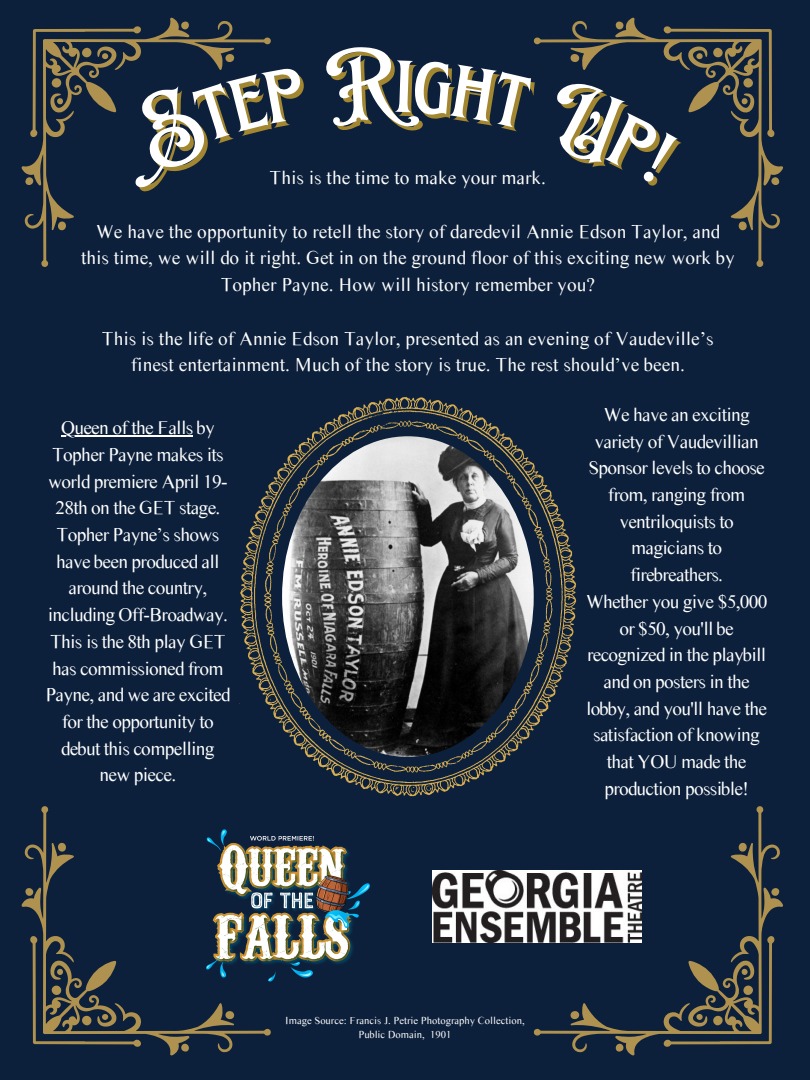
<style>
.page{position:relative;width:810px;height:1080px;background:#0d203b}
.page>*{position:absolute;margin:0;border:0;box-sizing:border-box;transform-origin:0 0}
.t1{font:19.38px/26.8px "Times Sans Serif";letter-spacing:-.035em;color:#fff;text-align:center}
.t2{font:19.38px/26.8px "Times Sans Serif";color:#fff;text-align:center}
.t3{font:10.62px "Times Sans Serif";color:#fff}
</style>
<div class="page">
<svg style="left:534px;top:18px;width:249px;height:249px"></svg>
<svg style="left:22px;top:18px;width:249px;height:249px"></svg>
<svg style="left:22px;top:806px;width:249px;height:249px"></svg>
<svg style="left:534px;top:806px;width:249px;height:249px"></svg>
<img style="left:183px;top:815px;width:187px;height:199px">
<svg style="left:240px;top:397px;width:336px;height:399px"></svg>
<svg style="left:458px;top:408px;width:5px;height:4px"></svg>
<svg style="left:264px;top:421px;width:289px;height:352px"></svg>
<svg style="left:411px;top:787px;width:3px;height:5px"></svg>
<svg style="left:426px;top:786px;width:6px;height:5px"></svg>
<svg style="left:359px;top:411px;width:35px;height:23px"></svg>
<img style="left:282px;top:436px;width:252px;height:321px;border-radius:50%">
<img style="left:433px;top:870px;width:208px;height:72px">
<hr style="left:61px;top:436px;width:132px;height:1px;background:#fff">
<svg style="left:106px;top:66px;width:165px;height:123px"></svg>
<svg style="left:539px;top:75px;width:139px;height:109px"></svg>
<p class="t2" style="left:270px;top:164px;width:278px">This is the time to make your mark.</p>
<p class="t2" style="left:81px;top:218px;width:655px">We have the opportunity to retell the story of daredevil Annie Edson Taylor, and this time, we will do it right. Get in on the ground floor of this exciting new work by<br>Topher Payne. How will history remember you?</p>
<p class="t2" style="left:102px;top:325px;width:613px">This is the life of Annie Edson Taylor, presented as an evening of Vaudeville’s finest entertainment. Much of the story is true. The rest should’ve been.</p>
<p class="t1" style="left:46px;top:414px;width:186px">Queen of the Falls by<br>Topher Payne makes its world premiere April 19-<br>28th on the GET stage.<br>Topher Payne’s shows have been produced all around the country, including Off-Broadway.<br>This is the 8th play GET has commissioned from<br>Payne, and we are excited for the opportunity to debut this compelling new piece.</p>
<p class="t1" style="left:588px;top:401px;width:178px">We have an exciting variety of Vaudevillian<br>Sponsor levels to choose from, ranging from ventriloquists to magicians to firebreathers.</p>
<p class="t1" style="left:586px;top:588px;width:183px">Whether you give $5,000 or $50, you'll be recognized in the playbill and on posters in the lobby, and you'll have the satisfaction of knowing that YOU made the production possible!</p>
<p class="t3" style="left:285px;top:1014px;width:241px">Image Source: Francis J. Petrie Photography Collection,</p>
<p class="t3" style="left:359px;top:1029px;width:94px">Public Domain, 1901</p>
</div>
